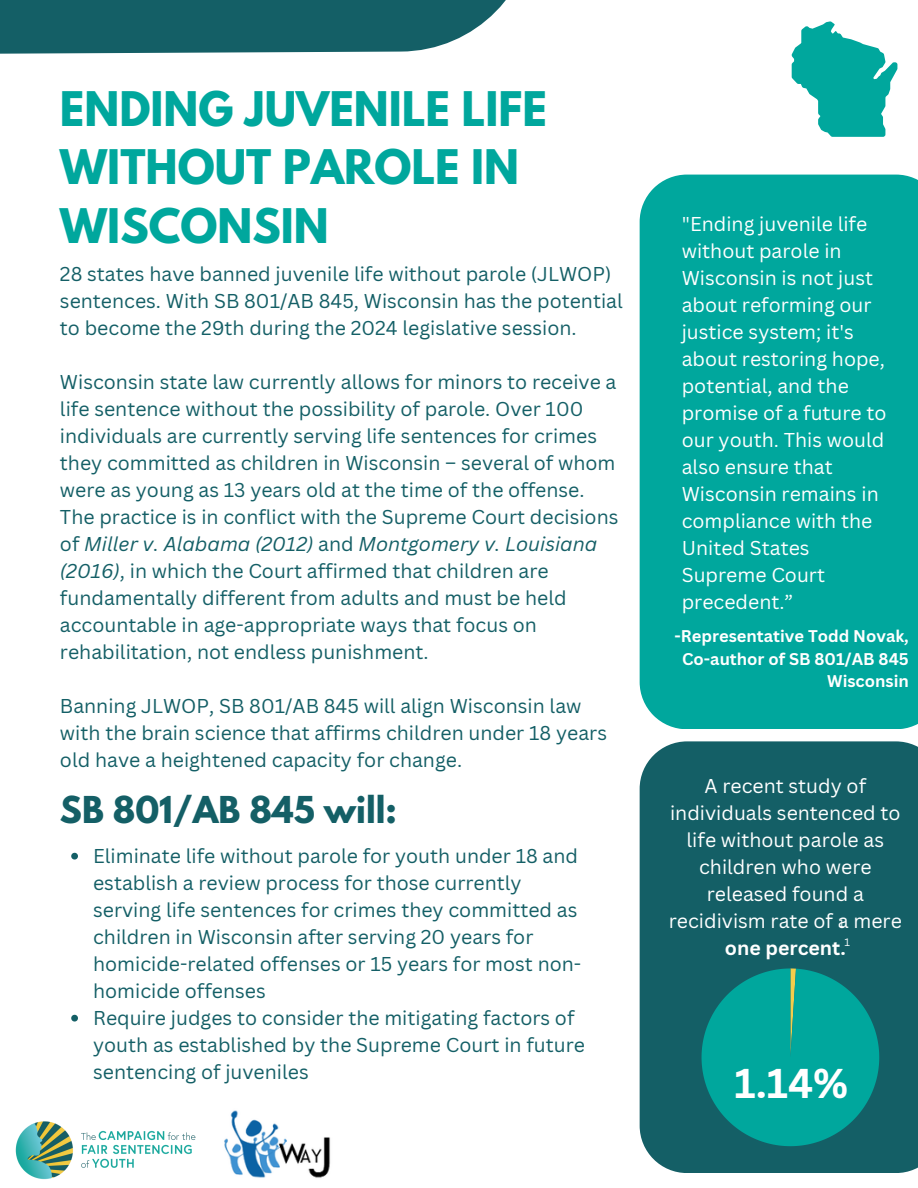
<style>
.page{position:relative;width:918px;height:1188px;background:#fff}
.page>*{position:absolute;margin:0;border:0;box-sizing:border-box;transform-origin:0 0}
.t1{font:700 42.3px/58.5px "League Spartan";color:#00a79d}
.t2{font:700 40.5px "Canva Sans";color:#fff}
.t3{font:700 32.85px "League Spartan";color:#145f66}
.t4{font:19.5px/27px "Canva Sans";color:#145f66}
.t5{font:19.5px/27px "Canva Sans";color:#fff;text-align:center}
.t6{font:700 16.5px "Canva Sans";color:#fff}
.t7{font:10.5px "Canva Sans";color:#fff}
.s1{font-style:italic}
.s2{font-weight:700}
</style>
<div class="page">
<svg style="left:0;top:0;width:506px;height:54px;background:#296d73"></svg>
<div style="left:640px;top:741px;width:278px;height:432px;background:#145f66"></div>
<svg style="left:702px;top:968px;width:177px;height:178px;background:#059790"></svg>
<img style="left:15px;top:1121px;width:181px;height:58px">
<img style="left:224px;top:1110px;width:107px;height:68px">
<svg style="left:71px;top:853px;width:7px;height:7px"></svg>
<svg style="left:71px;top:1015px;width:7px;height:7px"></svg>
<div style="left:640px;top:175px;width:278px;height:554px;background:#00a79d"></div>
<svg style="left:792px;top:21px;width:105px;height:116px"></svg>
<p class="t1" style="left:60px;top:85px;width:488px">ENDING JUVENILE LIFE<br>WITHOUT PAROLE IN<br>WISCONSIN</p>
<p class="t4" style="left:60px;top:260px;width:564px">28 states have banned juvenile life without parole (JLWOP) sentences. With SB 801/AB 845, Wisconsin has the potential to become the 29th during the 2024 legislative session.</p>
<p class="t4" style="left:60px;top:368px;width:560px">Wisconsin state law currently allows for minors to receive a life sentence without the possibility of parole. Over 100 individuals are currently serving life sentences for crimes they committed as children in Wisconsin – several of whom were as young as 13 years old at the time of the offense.<br>The practice is in conflict with the Supreme Court decisions of <span class="s1">Miller v. Alabama (2012)</span> and <span class="s1">Montgomery v. Louisiana (2016)</span>, in which the Court affirmed that children are fundamentally different from adults and must be held accountable in age-appropriate ways that focus on rehabilitation, not endless punishment.</p>
<p class="t4" style="left:60px;top:692px;width:549px">Banning JLWOP, SB 801/AB 845 will align Wisconsin law with the brain science that affirms children under 18 years old have a heightened capacity for change.</p>
<p class="t3" style="left:60px;top:793px;width:339px">SB 801/AB 845 will:</p>
<p class="t4" style="left:93px;top:842px;width:490px">Eliminate life without parole for youth under 18 and establish a review process for those currently serving life sentences for crimes they committed as children in Wisconsin after serving 20 years for homicide-related offenses or 15 years for most non&shy;homicide offenses</p>
<p class="t4" style="left:93px;top:1004px;width:493px">Require judges to consider the mitigating factors of youth as established by the Supreme Court in future sentencing of juveniles</p>
<p class="t5" style="left:682px;top:210px;width:206px;text-align:left">"Ending juvenile life without parole in<br>Wisconsin is not just about reforming our justice system; it's about restoring hope, potential, and the promise of a future to our youth. This would also ensure that<br>Wisconsin remains in compliance with the<br>United States<br>Supreme Court precedent.”</p>
<p class="t6" style="left:674px;top:624px;width:236px">-Representative Todd Novak,</p>
<p class="t6" style="left:682px;top:647px;width:228px">Co-author of SB 801/AB 845</p>
<p class="t6" style="left:827px;top:669px;width:83px">Wisconsin</p>
<p class="t5" style="left:669px;top:772px;width:235px">A recent study of individuals sentenced to life without parole as children who were released found a recidivism rate of a mere <span class="s2">one percent.</span></p>
<p class="t7" style="left:839px;top:916px;width:7px">1</p>
<p class="t7" style="left:844px;top:934px;width:7px">1</p>
<p class="t2" style="left:734px;top:1054px;width:115px">1.14%</p>
</div>
